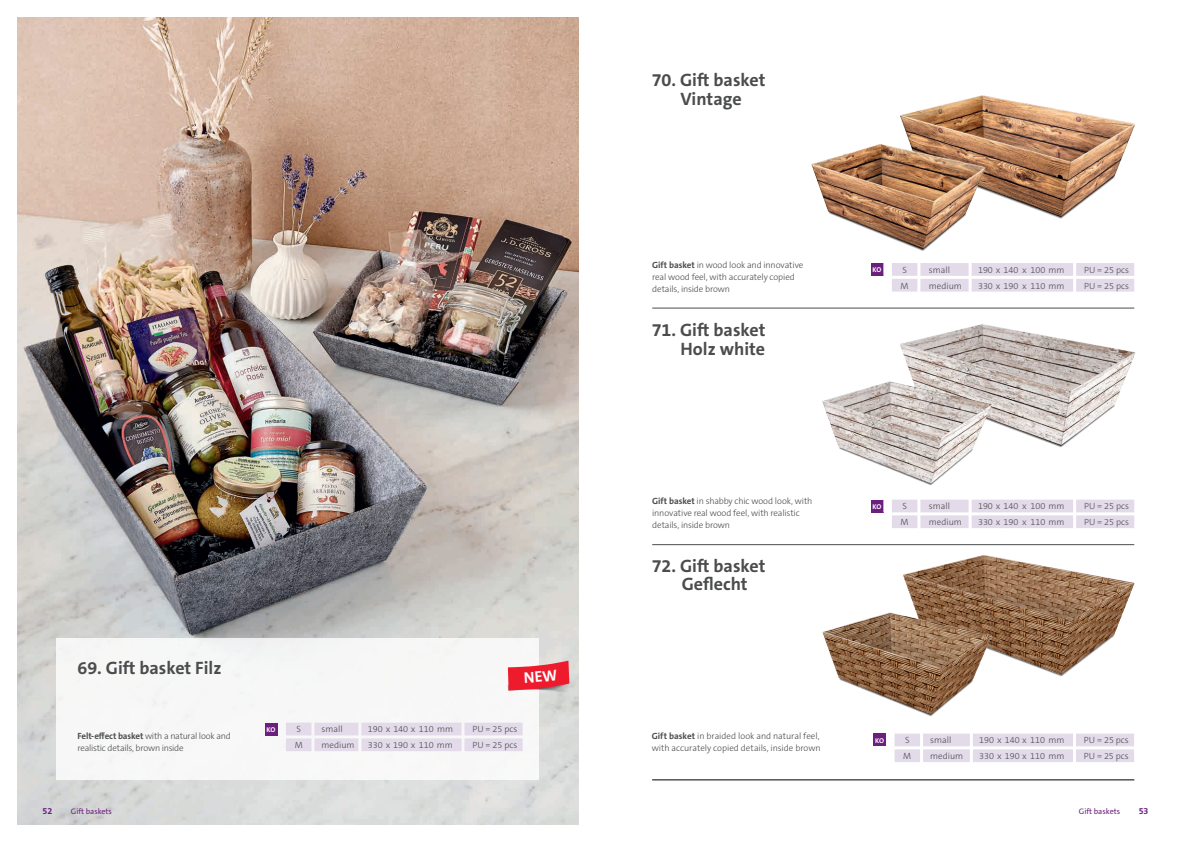
<style>
.page{position:relative;width:1191px;height:842px;background:#fff}
.page>*{position:absolute;margin:0;border:0;box-sizing:border-box;transform-origin:0 0}
.t1{font:700 18px/19px "The Sans C5";color:#4b4c4d;text-align:center}
.t2{font:300 9px/12px "The Sans C5";letter-spacing:-.005em;color:#4b4c4d}
.t3{font:300 9px/12px "The Sans C5";letter-spacing:-.025em;color:#4b4c4d}
.t4{font:700 9px "The Sans C5";color:#6b1f7e}
.t5{font:8px "The Sans C5";color:#6b1f7e}
.t6{font:700 7px "The Sans C5";letter-spacing:-.05em;color:#fff}
.s1{font-weight:700}
</style>
<div class="page">
<img style="left:17px;top:17px;width:561px;height:808px">
<div style="left:57px;top:638px;width:482px;height:142px;background:#f7f7f7"></div>
<img style="left:507px;top:665px;width:67px;height:31px">
<div style="left:265px;top:723px;width:12px;height:12px;background:#6b1f7e"></div>
<svg style="left:286px;top:723px;width:236px;height:28px"></svg>
<img style="left:971px;top:95px;width:164px;height:124px">
<img style="left:811px;top:98px;width:205px;height:153px">
<div style="left:870px;top:263px;width:13px;height:13px;background:#6b1f7e"></div>
<svg style="left:883px;top:263px;width:251px;height:29px"></svg>
<img style="left:900px;top:324px;width:236px;height:123px">
<img style="left:822px;top:375px;width:175px;height:110px">
<div style="left:870px;top:500px;width:13px;height:12px;background:#6b1f7e"></div>
<svg style="left:883px;top:500px;width:251px;height:28px"></svg>
<div style="left:873px;top:734px;width:13px;height:12px;background:#6b1f7e"></div>
<svg style="left:894px;top:734px;width:240px;height:28px;background:#e6dfec"></svg>
<hr style="left:652px;top:780px;width:482px;height:1px;background:#4b4c4d">
<hr style="left:652px;top:308px;width:482px;height:1px;background:#4b4c4d">
<hr style="left:652px;top:544px;width:482px;height:1px;background:#4b4c4d">
<img style="left:903px;top:555px;width:232px;height:122px">
<img style="left:822px;top:606px;width:176px;height:110px">
<svg style="left:508px;top:660px;width:61px;height:31px;background:#e94c5a"></svg>
<h1 class="t1" style="left:651px;top:70px;width:115px">70. Gift basket<br>Vintage</h1>
<p class="t2" style="left:652px;top:259px;width:153px"><span class="s1">Gift basket</span> in wood look and innovative real wood feel, with accurately copied details, inside brown</p>
<p class="t6" style="left:872px;top:265px;width:10px">KO</p>
<p class="t2" style="left:902px;top:264px;width:6px">S</p>
<p class="t2" style="left:929px;top:264px;width:23px">small</p>
<p class="t2" style="left:978px;top:264px;width:88px">190 x 140 x 100 mm</p>
<p class="t2" style="left:1084px;top:264px;width:46px">PU = 25 pcs</p>
<p class="t2" style="left:900px;top:280px;width:10px">M</p>
<p class="t2" style="left:929px;top:280px;width:35px">medium</p>
<p class="t2" style="left:978px;top:280px;width:88px">330 x 190 x 110 mm</p>
<p class="t2" style="left:1084px;top:280px;width:46px">PU = 25 pcs</p>
<h1 class="t1" style="left:651px;top:320px;width:115px;text-align:right">71. Gift basket<br>Holz white</h1>
<p class="t2" style="left:652px;top:495px;width:162px"><span class="s1">Gift basket</span> in shabby chic wood look, with innovative real wood feel, with realistic details, inside brown</p>
<p class="t6" style="left:872px;top:502px;width:10px">KO</p>
<p class="t2" style="left:902px;top:500px;width:6px">S</p>
<p class="t2" style="left:929px;top:500px;width:23px">small</p>
<p class="t2" style="left:978px;top:500px;width:88px">190 x 140 x 100 mm</p>
<p class="t2" style="left:1084px;top:500px;width:46px">PU = 25 pcs</p>
<p class="t2" style="left:900px;top:516px;width:10px">M</p>
<p class="t2" style="left:929px;top:516px;width:35px">medium</p>
<p class="t2" style="left:978px;top:516px;width:88px">330 x 190 x 110 mm</p>
<p class="t2" style="left:1084px;top:516px;width:46px">PU = 25 pcs</p>
<h1 class="t1" style="left:77px;top:658px;width:145px">69. Gift basket Filz</h1>
<h1 class="t1" style="left:681px;top:557px;width:85px;line-height:18px;text-align:left;text-indent:-30px">72. Gift basket<br>Geflecht</h1>
<p class="t6" style="left:267px;top:725px;width:10px">KO</p>
<p class="t2" style="left:296px;top:723px;width:6px">S</p>
<p class="t2" style="left:321px;top:723px;width:23px">small</p>
<p class="t2" style="left:368px;top:723px;width:87px">190 x 140 x 110 mm</p>
<p class="t2" style="left:472px;top:723px;width:46px">PU = 25 pcs</p>
<p class="t2" style="left:295px;top:739px;width:10px">M</p>
<p class="t2" style="left:321px;top:739px;width:35px">medium</p>
<p class="t2" style="left:368px;top:739px;width:87px">330 x 190 x 110 mm</p>
<p class="t2" style="left:472px;top:739px;width:46px">PU = 25 pcs</p>
<p class="t3" style="left:77px;top:730px;width:155px"><span class="s1">Felt-effect basket</span> with a natural look and realistic details, brown inside</p>
<p class="t6" style="left:875px;top:736px;width:10px">KO</p>
<p class="t2" style="left:905px;top:734px;width:6px">S</p>
<p class="t2" style="left:930px;top:734px;width:23px">small</p>
<p class="t2" style="left:979px;top:734px;width:87px">190 x 140 x 110 mm</p>
<p class="t2" style="left:1084px;top:734px;width:46px">PU = 25 pcs</p>
<p class="t2" style="left:903px;top:750px;width:10px">M</p>
<p class="t2" style="left:930px;top:750px;width:35px">medium</p>
<p class="t2" style="left:979px;top:750px;width:87px">330 x 190 x 110 mm</p>
<p class="t2" style="left:1083px;top:750px;width:46px">PU = 25 pcs</p>
<p class="t2" style="left:651px;top:730px;width:170px"><span class="s1">Gift basket</span> in braided look and natural feel, with accurately copied details, inside brown</p>
<p class="t4" style="left:43px;top:805px;width:11px">52</p>
<p class="t5" style="left:71px;top:806px;width:43px">Gift baskets</p>
<p class="t4" style="left:1138px;top:805px;width:11px">53</p>
<p class="t5" style="left:1079px;top:806px;width:43px">Gift baskets</p>
</div>
